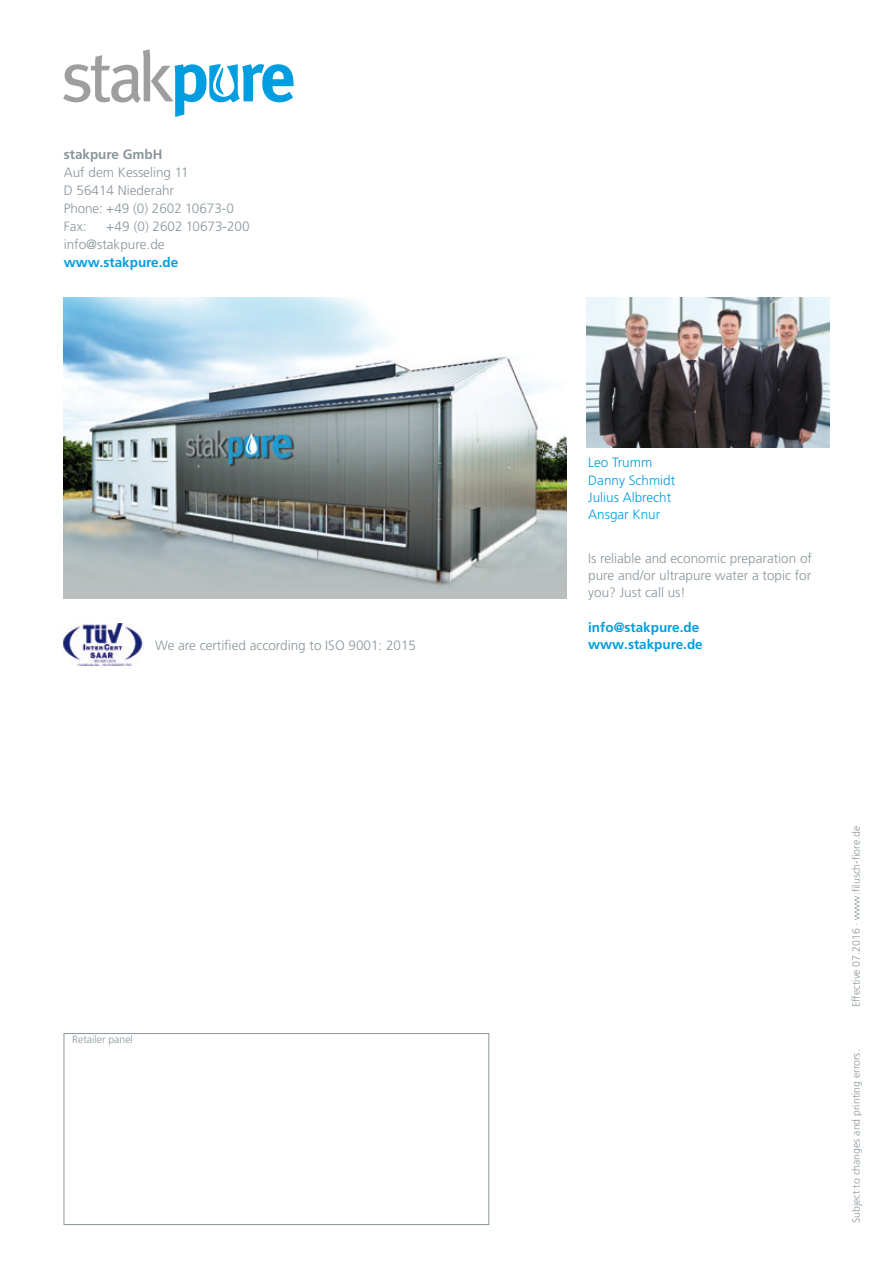
<style>
.page{position:relative;width:893px;height:1263px;background:#fff}
.page>*{position:absolute;margin:0;border:0;box-sizing:border-box;transform-origin:0 0}
.t1{font:300 13.5px/18px "Frutiger LT Pro";color:#8a969d}
.t2{font:700 13.5px/17.2px "Frutiger LT Pro";color:#009ee0}
.t3{font:300 13.5px/17.2px "Frutiger LT Pro";color:#009ee0}
.t4{font:700 13.5px "Frutiger LT Pro";color:#8a969d}
.t5{font:300 10.5px "Frutiger LT Pro";color:#8a969d}
</style>
<div class="page">
<div style="left:64px;top:1033px;width:425px;height:192px;border:1px solid #8a969d"></div>
<svg style="left:63px;top:49px;width:231px;height:68px"></svg>
<img style="left:64px;top:298px;width:503px;height:300px">
<img style="left:587px;top:298px;width:242px;height:149px">
<img style="left:62px;top:623px;width:81px;height:43px">
<p class="t4" style="left:64px;top:146px;width:100px">stakpure GmbH</p>
<p class="t1" style="left:64px;top:163px;width:172px">Auf dem Kesseling 11<br>D 56414 Niederahr<br>Phone: +49 (0) 2602 10673-0<br>Fax:</p>
<p class="t1" style="left:64px;top:217px;width:187px;text-indent:43px">+49 (0) 2602 10673-200 info@stakpure.de</p>
<p class="t2" style="left:64px;top:254px;width:116px">www.stakpure.de</p>
<p class="t1" style="left:155px;top:636px;width:262px">We are certified according to ISO 9001: 2015</p>
<p class="t5" style="left:72px;top:1033px;width:62px">Retailer panel</p>
<p class="t3" style="left:588px;top:454px;width:89px">Leo Trumm<br>Danny Schmidt<br>Julius Albrecht<br>Ansgar Knur</p>
<p class="t1" style="left:588px;top:550px;width:225px;line-height:17.2px;text-align:justify">Is reliable and economic preparation of pure and/or ultrapure water a topic for you? Just call us!</p>
<p class="t2" style="left:588px;top:619px;width:116px">info@stakpure.de www.stakpure.de</p>
<p class="t5" style="left:850px;top:1007px;width:183px;rotate:-90deg">Effective 07.2016 · www.filusch-fiore.de</p>
<p class="t5" style="left:850px;top:1223px;width:175px;rotate:-90deg">Subject to changes and printing errors.</p>
</div>
